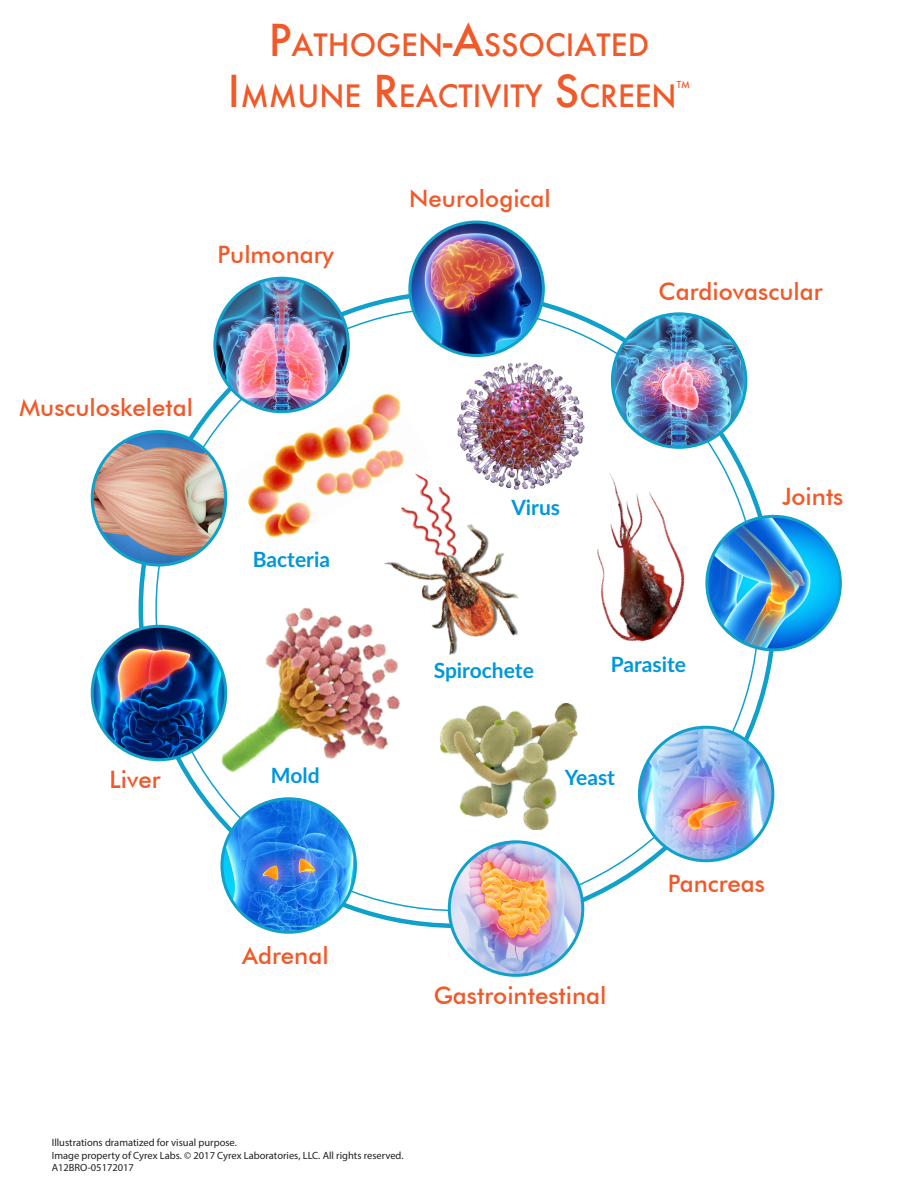
<style>
.page{position:relative;width:918px;height:1188px;background:#fff}
.page>*{position:absolute;margin:0;border:0;box-sizing:border-box;transform-origin:0 0}
.t1{font:500 33.6px "Futura";color:#f15929}
.t2{font:500 24px "Futura BT";color:#f15929}
.Cells_Text{font:700 21px "Lato";color:#0097db}
.doc_Info{font:10.5px "Myriad Pro";color:#231f20}
.t3{font:500 10.5px "Futura";color:#f15929}
.s1{font-size:48px}
</style>
<div class="page">
<img style="left:215px;top:278px;width:133px;height:134px;border-radius:66px">
<img style="left:92px;top:626px;width:134px;height:134px;border-radius:67px">
<div style="left:91px;top:625px;width:136px;height:136px;border:3px solid #10a1cb;border-radius:50%"></div>
<img style="left:92px;top:432px;width:134px;height:133px;border-radius:67px">
<div style="left:91px;top:430px;width:136px;height:137px;border:3px solid #10a1cb;border-radius:50%"></div>
<img style="left:707px;top:516px;width:133px;height:134px;border-radius:67px">
<div style="left:705px;top:515px;width:137px;height:136px;border:3px solid #10a1cb;border-radius:50%"></div>
<img style="left:222px;top:799px;width:133px;height:133px;border-radius:67px">
<div style="left:220px;top:797px;width:137px;height:137px;border:3px solid #10a1cb;border-radius:50%"></div>
<img style="left:449px;top:842px;width:134px;height:133px;border-radius:67px">
<div style="left:448px;top:840px;width:136px;height:137px;border:3px solid #10a1cb;border-radius:50%"></div>
<img style="left:639px;top:727px;width:134px;height:134px;border-radius:67px">
<div style="left:638px;top:726px;width:136px;height:136px;border:3px solid #10a1cb;border-radius:50%"></div>
<img style="left:612px;top:314px;width:134px;height:133px;border-radius:67px">
<div style="left:611px;top:312px;width:136px;height:137px;border:3px solid #10a1cb;border-radius:50%"></div>
<img style="left:597px;top:473px;width:123px;height:169px">
<img style="left:410px;top:222px;width:133px;height:134px;border-radius:67px">
<div style="left:408px;top:221px;width:137px;height:136px;border:3px solid #10a1cb;border-radius:50%"></div>
<img style="left:232px;top:385px;width:172px;height:153px">
<img style="left:457px;top:363px;width:127px;height:110px">
<img style="left:343px;top:473px;width:220px;height:182px">
<img style="left:439px;top:703px;width:139px;height:127px">
<img style="left:204px;top:586px;width:233px;height:249px">
<p class="t1" style="left:269px;top:26px;width:382px"><span class="s1">P</span>ATHOGEN<span class="s1">-A</span>SSOCIATED</p>
<p class="t1" style="left:228px;top:77px;width:450px"><span class="s1">I</span> MMUNE <span class="s1">R</span>EACTIVITY <span class="s1">S</span>CREEN</p>
<p class="t3" style="left:677px;top:78px;width:15px">TM</p>
<p class="t2" style="left:217px;top:240px;width:118px">Pulmonary</p>
<p class="t2" style="left:409px;top:184px;width:143px">Neurological</p>
<p class="t2" style="left:659px;top:277px;width:166px">Cardiovascular</p>
<p class="t2" style="left:20px;top:393px;width:175px">Musculoskeletal</p>
<p class="t2" style="left:109px;top:765px;width:53px">Liver</p>
<p class="Cells_Text" style="left:253px;top:543px;width:79px">Bacteria</p>
<p class="Cells_Text" style="left:511px;top:492px;width:50px">Virus</p>
<p class="t2" style="left:782px;top:481px;width:63px">Joints</p>
<p class="Cells_Text" style="left:434px;top:655px;width:102px">Spirochete</p>
<p class="Cells_Text" style="left:611px;top:649px;width:77px">Parasite</p>
<p class="Cells_Text" style="left:271px;top:760px;width:50px">Mold</p>
<p class="Cells_Text" style="left:565px;top:762px;width:52px">Yeast</p>
<p class="t2" style="left:242px;top:940px;width:88px">Adrenal</p>
<p class="t2" style="left:434px;top:981px;width:174px">Gastrointestinal</p>
<p class="t2" style="left:668px;top:869px;width:99px">Pancreas</p>
<p class="doc_Info" style="left:52px;top:1136px;width:187px">Illustrations dramatized for visual purpose.</p>
<p class="doc_Info" style="left:52px;top:1149px;width:353px">Image property of Cyrex Labs. © 2017 Cyrex Laboratories, LLC. All rights reserved.</p>
<p class="doc_Info" style="left:52px;top:1161px;width:84px">A12BRO-05172017</p>
</div>
